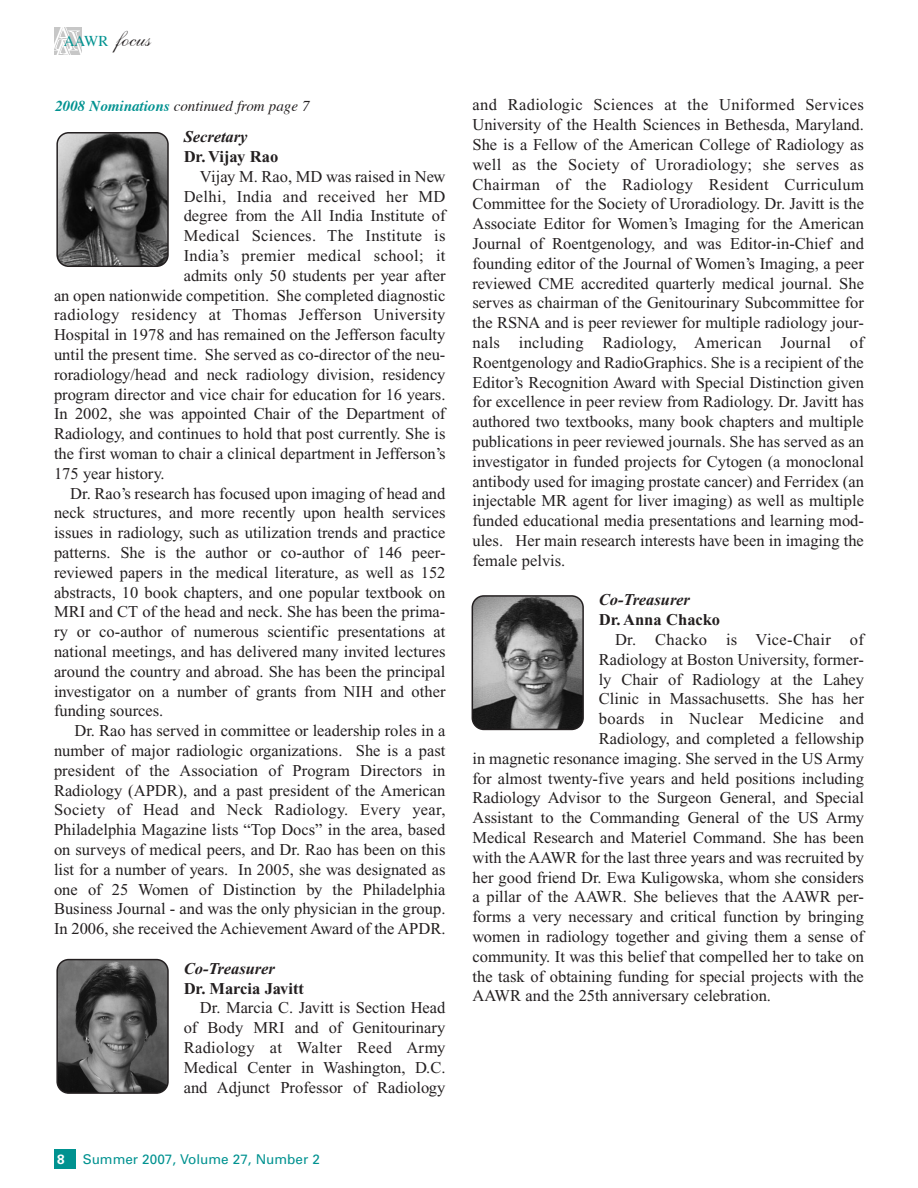
<style>
.page{position:relative;width:918px;height:1188px;background:#fff}
.page>*{position:absolute;margin:0;border:0;box-sizing:border-box;transform-origin:0 0}
.t1{font:24px "Shelley Volante Script";color:#231f20}
.t2{font:16.5px/19.8px "Times New Roman";color:#231f20;text-align:justify}
.t3{font:16.5px "Times New Roman";letter-spacing:.02em;color:#231f20}
.t4{font:700 16.5px "Times New Roman";color:#231f20}
.t5{font:italic 700 16.5px "Times New Roman";color:#231f20}
.t6{font:italic 15px "Times";color:#231f20}
.t7{font:13.5px "Univers";color:#009290}
.t8{font:700 13.5px "Univers";color:#fff}
.s1{font-family:"Times";font-size:15px;color:#009290}
.s2{font-weight:700;color:#009290}
</style>
<div class="page">
<img style="left:54px;top:27px;width:27px;height:27px">
<div style="left:54px;top:1149px;width:21px;height:19px;background:#009290"></div>
<svg style="left:56px;top:132px;width:113px;height:135px"></svg>
<svg style="left:472px;top:595px;width:112px;height:135px"></svg>
<svg style="left:56px;top:959px;width:113px;height:135px"></svg>
<h1 class="t1" style="left:64px;top:31px;width:85px"><span class="s1">AAWR</span> focus</h1>
<p class="t6" style="left:56px;top:99px;width:256px"><span class="s2">2008 Nominations</span> continued from page 7</p>
<p class="t5" style="left:184px;top:131px;width:65px">Secretary</p>
<p class="t4" style="left:184px;top:151px;width:96px">Dr. Vijay Rao</p>
<p class="t2" style="left:200px;top:168px;width:247px">Vijay M. Rao, MD was raised in New</p>
<p class="t3" style="left:184px;top:190px;width:263px">Delhi, India and received her MD</p>
<p class="t2" style="left:184px;top:207px;width:263px">degree from the All India Institute of</p>
<p class="t3" style="left:184px;top:230px;width:263px">Medical Sciences. The Institute is</p>
<p class="t3" style="left:184px;top:249px;width:263px">India’s premier medical school; it</p>
<p class="t2" style="left:184px;top:267px;width:263px">admits only 50 students per year after</p>
<p class="t2" style="left:54px;top:287px;width:393px">an open nationwide competition. She completed diagnostic</p>
<p class="t3" style="left:54px;top:309px;width:393px">radiology residency at Thomas Jefferson University</p>
<p class="t2" style="left:54px;top:326px;width:393px">Hospital in 1978 and has remained on the Jefferson faculty</p>
<p class="t2" style="left:54px;top:346px;width:393px">until the present time. She served as co-director of the neu-</p>
<p class="t2" style="left:54px;top:366px;width:393px">roradiology/head and neck radiology division, residency</p>
<p class="t2" style="left:54px;top:386px;width:393px">program director and vice chair for education for 16 years.</p>
<p class="t2" style="left:54px;top:405px;width:393px">In 2002, she was appointed Chair of the Department of</p>
<p class="t2" style="left:54px;top:425px;width:393px">Radiology, and continues to hold that post currently. She is</p>
<p class="t2" style="left:54px;top:445px;width:393px">the first woman to chair a clinical department in Jefferson’s</p>
<p class="t2" style="left:54px;top:465px;width:112px">175 year history.</p>
<p class="t2" style="left:70px;top:485px;width:377px">Dr. Rao’s research has focused upon imaging of head and</p>
<p class="t2" style="left:54px;top:504px;width:393px">neck structures, and more recently upon health services</p>
<p class="t2" style="left:54px;top:524px;width:393px">issues in radiology, such as utilization trends and practice</p>
<p class="t2" style="left:54px;top:544px;width:393px">patterns. She is the author or co-author of 146 peer-</p>
<p class="t2" style="left:54px;top:564px;width:393px">reviewed papers in the medical literature, as well as 152</p>
<p class="t2" style="left:54px;top:584px;width:393px">abstracts, 10 book chapters, and one popular textbook on</p>
<p class="t2" style="left:54px;top:603px;width:393px">MRI and CT of the head and neck. She has been the prima-</p>
<p class="t2" style="left:54px;top:623px;width:393px">ry or co-author of numerous scientific presentations at</p>
<p class="t2" style="left:54px;top:643px;width:393px">national meetings, and has delivered many invited lectures</p>
<p class="t2" style="left:54px;top:663px;width:393px">around the country and abroad. She has been the principal</p>
<p class="t2" style="left:54px;top:683px;width:393px">investigator on a number of grants from NIH and other</p>
<p class="t2" style="left:54px;top:702px;width:111px">funding sources.</p>
<p class="t2" style="left:74px;top:722px;width:373px">Dr. Rao has served in committee or leadership roles in a</p>
<p class="t2" style="left:54px;top:742px;width:393px">number of major radiologic organizations. She is a past</p>
<p class="t2" style="left:54px;top:762px;width:393px">president of the Association of Program Directors in</p>
<p class="t2" style="left:54px;top:782px;width:393px">Radiology (APDR), and a past president of the American</p>
<p class="t3" style="left:54px;top:804px;width:393px">Society of Head and Neck Radiology. Every year,</p>
<p class="t2" style="left:54px;top:821px;width:393px">Philadelphia Magazine lists “Top Docs” in the area, based</p>
<p class="t2" style="left:54px;top:841px;width:393px">on surveys of medical peers, and Dr. Rao has been on this</p>
<p class="t2" style="left:54px;top:861px;width:393px">list for a number of years. In 2005, she was designated as</p>
<p class="t2" style="left:54px;top:881px;width:393px">one of 25 Women of Distinction by the Philadelphia</p>
<p class="t2" style="left:54px;top:900px;width:393px">Business Journal - and was the only physician in the group.</p>
<p class="t2" style="left:54px;top:920px;width:393px">In 2006, she received the Achievement Award of the APDR.</p>
<p class="t5" style="left:184px;top:963px;width:93px">Co-Treasurer</p>
<p class="t4" style="left:184px;top:982px;width:122px">Dr. Marcia Javitt</p>
<p class="t2" style="left:184px;top:999px;width:263px;text-indent:16px">Dr. Marcia C. Javitt is Section Head of Body MRI and of Genitourinary Radiology at Walter Reed Army Medical Center in Washington, D.C. and Adjunct Professor of Radiology</p>
<p class="t8" style="left:57px;top:1154px;width:9px">8</p>
<p class="t7" style="left:83px;top:1154px;width:239px">Summer 2007, Volume 27, Number 2</p>
<p class="t2" style="left:472px;top:97px;width:393px">and Radiologic Sciences at the Uniformed Services University of the Health Sciences in Bethesda, Maryland.<br>She is a Fellow of the American College of Radiology as well as the Society of Uroradiology; she serves as Chairman of the Radiology Resident Curriculum Committee for the Society of Uroradiology. Dr. Javitt is the Associate Editor for Women’s Imaging for the American Journal of Roentgenology, and was Editor-in-Chief and founding editor of the Journal of Women’s Imaging, a peer reviewed CME accredited quarterly medical journal. She serves as chairman of the Genitourinary Subcommittee for the RSNA and is peer reviewer for multiple radiology jour&shy;nals including Radiology, American Journal of Roentgenology and RadioGraphics. She is a recipient of the Editor’s Recognition Award with Special Distinction given for excellence in peer review from Radiology. Dr. Javitt has authored two textbooks, many book chapters and multiple publications in peer reviewed journals. She has served as an investigator in funded projects for Cytogen (a monoclonal antibody used for imaging prostate cancer) and Ferridex (an injectable MR agent for liver imaging) as well as multiple funded educational media presentations and learning mod&shy;ules. Her main research interests have been in imaging the female pelvis.</p>
<p class="t5" style="left:599px;top:594px;width:93px">Co-Treasurer</p>
<p class="t4" style="left:599px;top:614px;width:123px">Dr. Anna Chacko</p>
<p class="t3" style="left:615px;top:634px;width:250px">Dr. Chacko is Vice-Chair of</p>
<p class="t2" style="left:599px;top:651px;width:267px">Radiology at Boston University, former-</p>
<p class="t2" style="left:599px;top:671px;width:267px">ly Chair of Radiology at the Lahey</p>
<p class="t2" style="left:599px;top:691px;width:267px">Clinic in Massachusetts. She has her</p>
<p class="t3" style="left:599px;top:713px;width:267px">boards in Nuclear Medicine and</p>
<p class="t2" style="left:599px;top:730px;width:267px">Radiology, and completed a fellowship</p>
<p class="t2" style="left:472px;top:750px;width:393px">in magnetic resonance imaging. She served in the US Army</p>
<p class="t2" style="left:472px;top:770px;width:393px">for almost twenty-five years and held positions including</p>
<p class="t2" style="left:472px;top:790px;width:393px">Radiology Advisor to the Surgeon General, and Special</p>
<p class="t2" style="left:472px;top:809px;width:393px">Assistant to the Commanding General of the US Army</p>
<p class="t2" style="left:472px;top:829px;width:393px">Medical Research and Materiel Command. She has been</p>
<p class="t2" style="left:472px;top:849px;width:393px">with the AAWR for the last three years and was recruited by</p>
<p class="t2" style="left:472px;top:869px;width:393px">her good friend Dr. Ewa Kuligowska, whom she considers</p>
<p class="t2" style="left:472px;top:889px;width:393px">a pillar of the AAWR. She believes that the AAWR per-</p>
<p class="t2" style="left:472px;top:908px;width:393px">forms a very necessary and critical function by bringing</p>
<p class="t2" style="left:472px;top:928px;width:393px">women in radiology together and giving them a sense of</p>
<p class="t2" style="left:472px;top:948px;width:393px">community. It was this belief that compelled her to take on</p>
<p class="t2" style="left:472px;top:968px;width:393px">the task of obtaining funding for special projects with the</p>
<p class="t2" style="left:472px;top:988px;width:300px">AAWR and the 25th anniversary celebration.</p>
</div>
